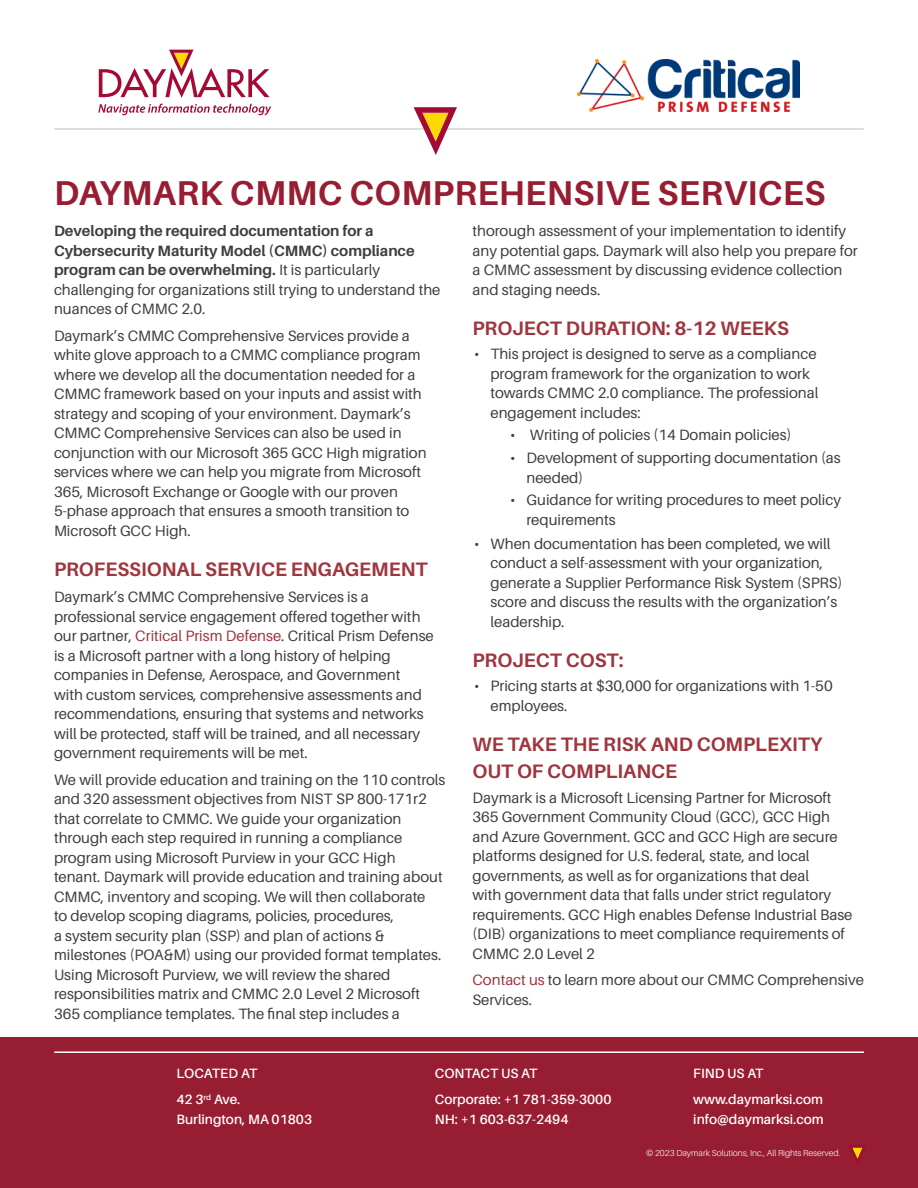
<style>
.page{position:relative;width:918px;height:1188px;background:#fff}
.page>*{position:absolute;margin:0;border:0;box-sizing:border-box;transform-origin:0 0}
.Subhead{font:700 34.5px "Aileron";letter-spacing:.01em;color:#971d32}
.subhead3{font:700 19.5px/27px "Aileron";color:#9f353e}
.Text{font:15px/19.5px "Aileron";color:#3e3e3f}
.Text-2{font:700 15px/19.5px "Aileron";color:#3e3e3f}
.Text-3{font:600 13.5px "Aileron";color:#fff}
.t1{font:300 8.7px "Aileron";color:#fff}
.s1{font-weight:400}
.s2{color:#9f353e}
</style>
<div class="page">
<svg style="left:99px;top:50px;width:171px;height:48px"></svg>
<svg style="left:98px;top:104px;width:173px;height:11px"></svg>
<hr style="left:54px;top:129px;width:810px;height:1px;background:#bcbdc0">
<svg style="left:414px;top:107px;width:43px;height:48px"></svg>
<img style="left:577px;top:59px;width:222px;height:52px">
<div style="left:0;top:1038px;width:918px;height:150px;background:#971d32"></div>
<hr style="left:54px;top:1051px;width:810px;height:2px;background:#fff">
<svg style="left:849px;top:1145px;width:17px;height:19px"></svg>
<p class="Subhead" style="left:54px;top:174px;width:773px">DAYMARK CMMC COMPREHENSIVE SERVICES</p>
<p class="Text-2" style="left:54px;top:221px;width:388px">Developing the required documentation for a Cybersecurity Maturity Model (CMMC) compliance program can be overwhelming. <span class="s1">It is particularly challenging for organizations still trying to understand the nuances of CMMC 2.0.</span></p>
<p class="Text" style="left:54px;top:326px;width:374px">Daymark’s CMMC Comprehensive Services provide a white glove approach to a CMMC compliance program where we develop all the documentation needed for a CMMC framework based on your inputs and assist with strategy and scoping of your environment. Daymark’s CMMC Comprehensive Services can also be used in conjunction with our Microsoft 365 GCC High migration services where we can help you migrate from Microsoft 365, Microsoft Exchange or Google with our proven 5-phase approach that ensures a smooth transition to Microsoft GCC High.</p>
<p class="subhead3" style="left:54px;top:556px;width:375px">PROFESSIONAL SERVICE ENGAGEMENT</p>
<p class="Text" style="left:54px;top:588px;width:381px">Daymark’s CMMC Comprehensive Services is a professional service engagement offered together with our partner, <span class="s2">Critical Prism Defense</span>. Critical Prism Defense is a Microsoft partner with a long history of helping companies in Defense, Aerospace, and Government<br>with custom services, comprehensive assessments and recommendations, ensuring that systems and networks will be protected, staff will be trained, and all necessary government requirements will be met.</p>
<p class="Text" style="left:54px;top:770px;width:393px">We will provide education and training on the 110 controls and 320 assessment objectives from NIST SP 800-171r2 that correlate to CMMC. We guide your organization through each step required in running a compliance program using Microsoft Purview in your GCC High tenant. Daymark will provide education and training about CMMC, inventory and scoping. We will then collaborate<br>to develop scoping diagrams, policies, procedures,<br>a system security plan (SSP) and plan of actions &amp; milestones (POA&amp;M) using our provided format templates.<br>Using Microsoft Purview, we will review the shared responsibilities matrix and CMMC 2.0 Level 2 Microsoft 365 compliance templates. The final step includes a</p>
<p class="Text" style="left:472px;top:222px;width:387px">thorough assessment of your implementation to identify any potential gaps. Daymark will also help you prepare for a CMMC assessment by discussing evidence collection and staging needs.</p>
<p class="subhead3" style="left:472px;top:315px;width:318px">PROJECT DURATION: 8-12 WEEKS</p>
<p class="Text" style="left:490px;top:344px;width:330px;text-indent:-16px">• This project is designed to serve as a compliance program framework for the organization to work towards CMMC 2.0 compliance. The professional engagement includes:</p>
<p class="Text" style="left:510px;top:426px;width:283px">• Writing of policies (14 Domain policies)</p>
<p class="Text" style="left:526px;top:448px;width:316px;text-indent:-16px">• Development of supporting documentation (as needed)</p>
<p class="Text" style="left:526px;top:491px;width:316px;text-indent:-16px">• Guidance for writing procedures to meet policy requirements</p>
<p class="Text" style="left:490px;top:534px;width:353px;text-indent:-16px">• When documentation has been completed, we will conduct a self-assessment with your organization, generate a Supplier Performance Risk System (SPRS) score and discuss the results with the organization’s leadership.</p>
<p class="subhead3" style="left:472px;top:647px;width:152px">PROJECT COST:</p>
<p class="Text" style="left:490px;top:676px;width:344px;text-indent:-16px">• Pricing starts at $30,000 for organizations with 1-50 employees.</p>
<p class="subhead3" style="left:472px;top:731px;width:351px">WE TAKE THE RISK AND COMPLEXITY<br>OUT OF COMPLIANCE</p>
<p class="Text" style="left:472px;top:788px;width:381px">Daymark is a Microsoft Licensing Partner for Microsoft 365 Government Community Cloud (GCC), GCC High and Azure Government. GCC and GCC High are secure platforms designed for U.S. federal, state, and local governments, as well as for organizations that deal<br>with government data that falls under strict regulatory requirements. GCC High enables Defense Industrial Base (DIB) organizations to meet compliance requirements of CMMC 2.0 Level 2</p>
<p class="Text" style="left:472px;top:970px;width:393px"><span class="s2">Contact us</span> to learn more about our CMMC Comprehensive<br>Services.</p>
<p class="Text-3" style="left:177px;top:1066px;width:82px">LOCATED AT</p>
<p class="Text-3" style="left:176px;top:1092px;width:65px">42 3<sup>rd</sup> Ave.</p>
<p class="Text-3" style="left:176px;top:1111px;width:137px">Burlington, MA 01803</p>
<p class="Text-3" style="left:435px;top:1066px;width:104px">CONTACT US AT</p>
<p class="Text-3" style="left:435px;top:1092px;width:178px">Corporate: +1 781-359-3000</p>
<p class="Text-3" style="left:435px;top:1111px;width:135px">NH: +1 603-637-2494</p>
<p class="Text-3" style="left:693px;top:1066px;width:72px">FIND US AT</p>
<p class="Text-3" style="left:693px;top:1092px;width:131px">www.daymarksi.com</p>
<p class="Text-3" style="left:693px;top:1111px;width:132px">info@daymarksi.com</p>
<p class="t1" style="left:646px;top:1149px;width:196px">© 2023 Daymark Solutions, Inc., All Rights Reserved.</p>
</div>
